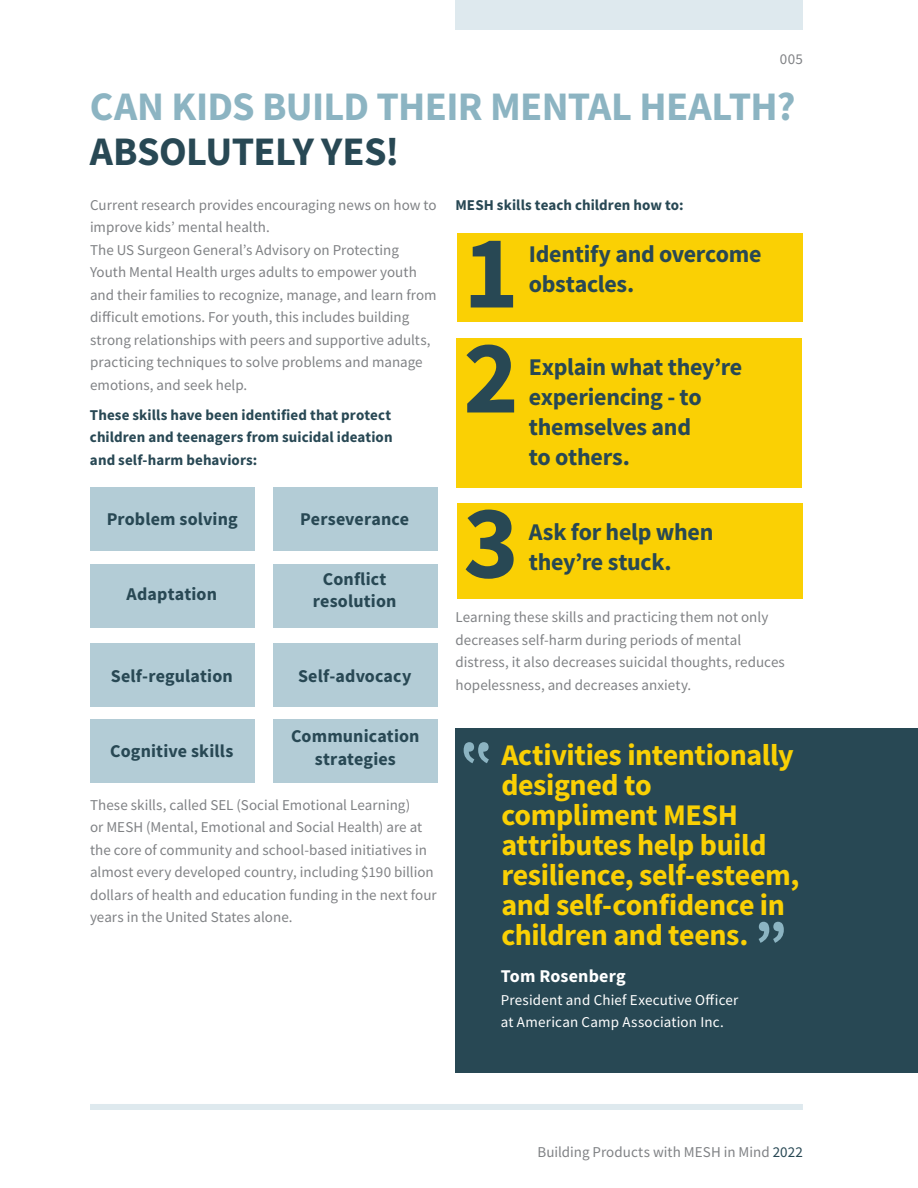
<style>
.page{position:relative;width:918px;height:1188px;background:#fff}
.page>*{position:absolute;margin:0;border:0;box-sizing:border-box;transform-origin:0 0}
.Headline_70_70_Left{font:700 105px "Source Sans Pro";color:#284854}
.Headline_70_70_Left-2{font:700 61.2px "Source Sans Pro";color:#8cb4c2}
.Headline_29_30_Left{font:700 40.5px/45px "Source Sans Pro";letter-spacing:-.015em;color:#8cb4c2}
.Headline_16_20_Left{font:700 30px/30px "Source Sans Pro";letter-spacing:-.015em;color:#fad004}
.Headline_16_20_Left-2{font:700 24px/30px "Source Sans Pro";letter-spacing:-.01em;color:#284854}
.Headlines_Copy_Text{font:700 18px/22.5px "Source Sans Pro";letter-spacing:.01em;color:#284854;text-align:center}
.Headlines_Copy_Text-2{font:700 18px "Source Sans Pro";letter-spacing:.01em;color:#fff}
.Copy_Text_10_14_Left{font:15px/22.5px "Source Sans Pro";color:#808285}
.Copy_Text_10_14_Left-2{font:700 15px/22.5px "Source Sans Pro";letter-spacing:.005em;color:#284854;text-align:justify}
.Headlines_Copy_Text-3{font:15px/22.5px "Source Sans Pro";letter-spacing:.01em;color:#fff}
.s1{color:#284854}
</style>
<div class="page">
<div style="left:455px;top:0;width:348px;height:30px;background:#dee9ee"></div>
<div style="left:90px;top:1104px;width:713px;height:6px;background:#dee9ee"></div>
<div style="left:457px;top:503px;width:346px;height:96px;background:#fad004"></div>
<div style="left:456px;top:338px;width:346px;height:149px;background:#fad004"></div>
<div style="left:457px;top:233px;width:346px;height:89px;background:#fad004"></div>
<div style="left:90px;top:487px;width:165px;height:64px;background:#b3ccd6"></div>
<div style="left:273px;top:487px;width:164px;height:64px;background:#b3ccd6"></div>
<div style="left:90px;top:564px;width:165px;height:63px;background:#b3ccd6"></div>
<div style="left:273px;top:564px;width:164px;height:63px;background:#b3ccd6"></div>
<div style="left:90px;top:643px;width:165px;height:64px;background:#b3ccd6"></div>
<div style="left:273px;top:643px;width:164px;height:64px;background:#b3ccd6"></div>
<div style="left:90px;top:719px;width:165px;height:63px;background:#b3ccd6"></div>
<div style="left:273px;top:719px;width:164px;height:63px;background:#b3ccd6"></div>
<div style="left:455px;top:728px;width:463px;height:344px;background:#284854"></div>
<p class="Copy_Text_10_14_Left" style="left:780px;top:47px;width:24px">005</p>
<p class="Headline_29_30_Left" style="left:90px;top:83px;width:707px">CAN KIDS BUILD THEIR MENTAL HEALTH?<br><span class="s1">ABSOLUTELY YES!</span></p>
<p class="Copy_Text_10_14_Left" style="left:90px;top:194px;width:348px">Current research provides encouraging news on how to improve kids’ mental health.</p>
<p class="Copy_Text_10_14_Left" style="left:90px;top:239px;width:348px">The US Surgeon General’s Advisory on Protecting Youth Mental Health urges adults to empower youth and their families to recognize, manage, and learn from difficult emotions. For youth, this includes building strong relationships with peers and supportive adults, practicing techniques to solve problems and manage emotions, and seek help.</p>
<p class="Copy_Text_10_14_Left-2" style="left:455px;top:194px;width:230px">MESH skills teach children how to:</p>
<p class="Headline_70_70_Left" style="left:463px;top:202px;width:57px">1</p>
<p class="Headline_70_70_Left" style="left:463px;top:307px;width:57px">2</p>
<p class="Headline_16_20_Left-2" style="left:529px;top:239px;width:234px">Identify and overcome obstacles.</p>
<p class="Headline_16_20_Left-2" style="left:529px;top:352px;width:215px">Explain what they’re experiencing - to themselves and<br>to others.</p>
<p class="Copy_Text_10_14_Left-2" style="left:90px;top:404px;width:304px">These skills have been identified that protect children and teenagers from suicidal ideation and self-harm behaviors:</p>
<p class="Headlines_Copy_Text" style="left:107px;top:508px;width:133px">Problem solving</p>
<p class="Headlines_Copy_Text" style="left:127px;top:583px;width:92px">Adaptation</p>
<p class="Headlines_Copy_Text" style="left:300px;top:508px;width:111px">Perseverance</p>
<p class="Headlines_Copy_Text" style="left:313px;top:568px;width:85px">Conflict resolution</p>
<p class="Headlines_Copy_Text" style="left:111px;top:665px;width:124px">Self-regulation</p>
<p class="Headlines_Copy_Text" style="left:298px;top:665px;width:115px">Self-advocacy</p>
<p class="Headlines_Copy_Text" style="left:110px;top:740px;width:125px">Cognitive skills</p>
<p class="Headlines_Copy_Text" style="left:291px;top:725px;width:130px">Communication strategies</p>
<p class="Copy_Text_10_14_Left" style="left:90px;top:794px;width:348px">These skills, called SEL (Social Emotional Learning)<br>or MESH (Mental, Emotional and Social Health) are at the core of community and school-based initiatives in almost every developed country, including $190 billion dollars of health and education funding in the next four years in the United States alone.</p>
<p class="Headline_70_70_Left" style="left:463px;top:472px;width:57px">3</p>
<p class="Copy_Text_10_14_Left" style="left:455px;top:606px;width:331px">Learning these skills and practicing them not only decreases self-harm during periods of mental distress, it also decreases suicidal thoughts, reduces hopelessness, and decreases anxiety.</p>
<p class="Headline_16_20_Left-2" style="left:529px;top:517px;width:186px">Ask for help when they’re stuck.</p>
<p class="Headline_16_20_Left" style="left:501px;top:740px;width:294px">Activities intentionally designed to compliment MESH attributes help build</p>
<p class="Headline_16_20_Left" style="left:501px;top:860px;width:300px">resilience, self-esteem, and self-confidence in children and teens.</p>
<p class="Headline_70_70_Left-2" style="left:754px;top:871px;width:34px">„</p>
<p class="Headlines_Copy_Text-2" style="left:501px;top:964px;width:126px">Tom Rosenberg</p>
<p class="Headlines_Copy_Text-3" style="left:501px;top:989px;width:239px">President and Chief Executive Officer at American Camp Association Inc.</p>
<p class="Copy_Text_10_14_Left" style="left:537px;top:1140px;width:267px">Building Products with MESH in Mind <span class="s1">2022</span></p>
</div>
